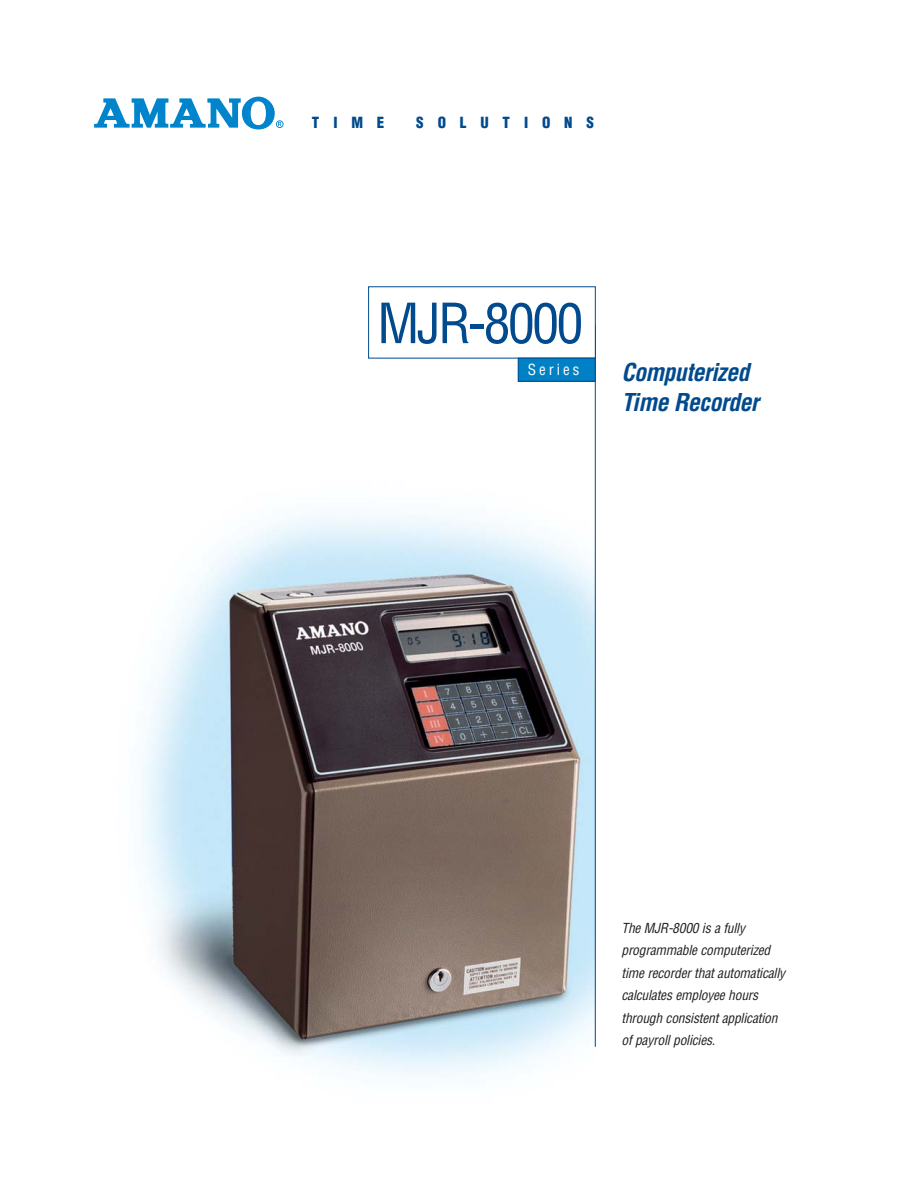
<style>
.page{position:relative;width:918px;height:1188px;background:#fff}
.page>*{position:absolute;margin:0;border:0;box-sizing:border-box;transform-origin:0 0}
.t1{font:condensed 54px "Helvetica";letter-spacing:-.05em;color:#004a8d}
.t2{font:italic 700 condensed 24px/30px "Helvetica";color:#004a8d}
.t3{font:900 condensed 15px "Helvetica";letter-spacing:.925em;color:#004a8d}
.t4{font:condensed 15px "Helvetica";letter-spacing:.2em;color:#fff}
.t5{font:italic condensed 13.5px/22.5px "Helvetica";color:#231f20}
</style>
<div class="page">
<img style="left:141px;top:440px;width:454px;height:636px">
<hr style="left:595px;top:325px;width:1px;height:722px;background:#004a8d">
<div style="left:518px;top:358px;width:77px;height:23px;background:#0081c6"></div>
<div style="left:518px;top:358px;width:78px;height:24px;border:1px solid #004a8d"></div>
<svg style="left:94px;top:97px;width:190px;height:32px"></svg>
<p class="t3" style="left:312px;top:117px;width:74px">TIME</p>
<p class="t3" style="left:416px;top:117px;width:179px">SOLUTIONS</p>
<p class="t1" style="left:377px;top:303px;width:208px">MJR-8000</p>
<p class="t4" style="left:528px;top:364px;width:53px">Series</p>
<p class="t2" style="left:621px;top:359px;width:144px">Computerized<br>Time Recorder</p>
<p class="t5" style="left:621px;top:918px;width:165px">The MJR-8000 is a fully programmable computerized time recorderthatautomatically calculates employee hours through consistentapplication ofpayrollpolicies.</p>
</div>
